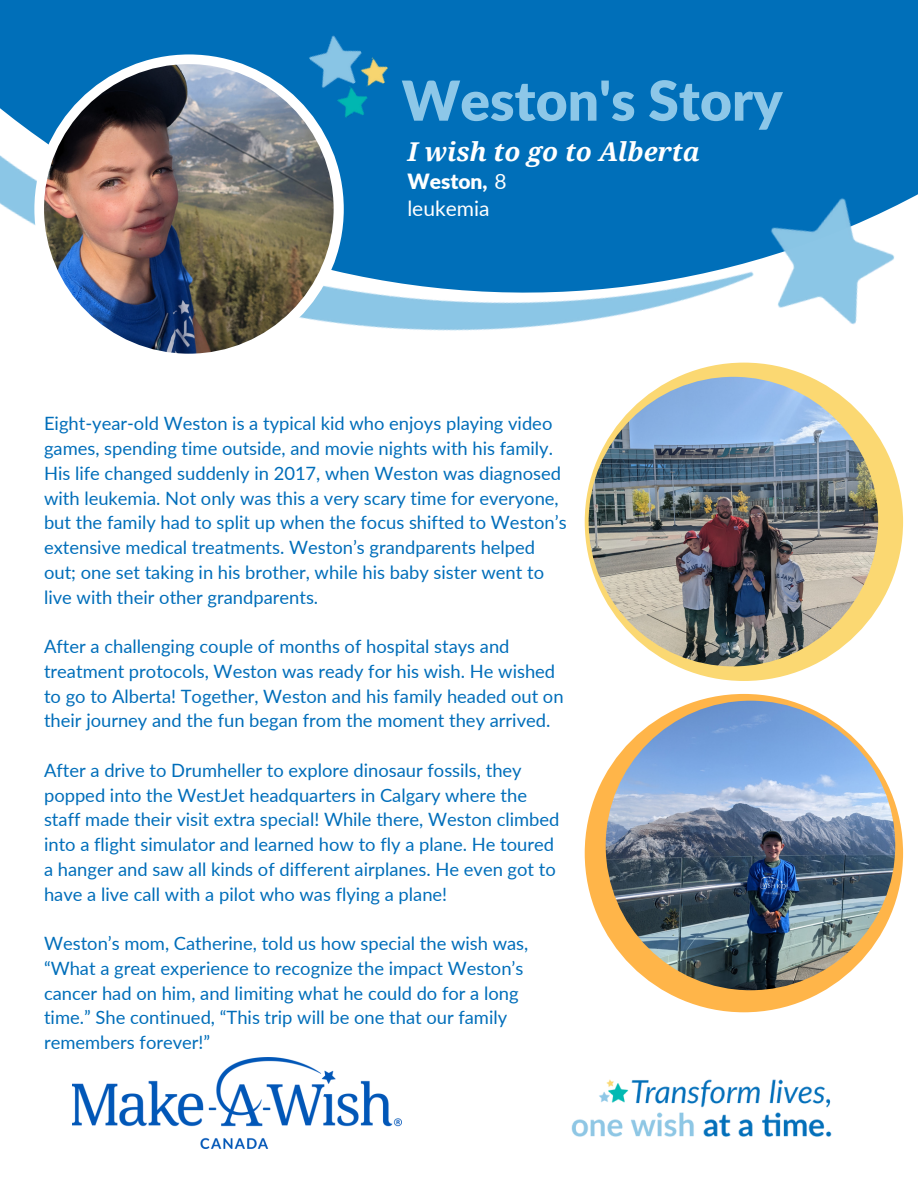
<style>
.page{position:relative;width:918px;height:1188px;background:#fff}
.page>*{position:absolute;margin:0;border:0;box-sizing:border-box;transform-origin:0 0}
.t1{font:900 55.05px "Lato";color:#8dc7e8}
.t2{font:italic 700 25.95px "Droid Serif";color:#fff}
.t3{font:21px "Lato";color:#fff}
.t4{font:900 21px "Lato";color:#fff}
.t5{font:18.3px/24.8px "Lato";color:#006eba}
.s1{font-weight:400}
</style>
<div class="page">
<img style="left:73px;top:1057px;width:328px;height:91px">
<img style="left:571px;top:1079px;width:261px;height:58px">
<div style="left:585px;top:363px;width:318px;height:318px;background:#fbd872;border-radius:50%"></div>
<img style="left:589px;top:377px;width:289px;height:289px;border-radius:50%">
<div style="left:585px;top:694px;width:318px;height:318px;background:#ffb549;border-radius:50%"></div>
<img style="left:606px;top:701px;width:289px;height:289px;border-radius:50%">
<img style="left:586px;top:543px;width:316px;height:81px">
<img style="left:0;top:0;width:918px;height:543px">
<div style="left:34px;top:54px;width:310px;height:310px;background:#fff;border-radius:50%"></div>
<img style="left:44px;top:64px;width:290px;height:290px;border-radius:50%">
<img style="left:298px;top:26px;width:76px;height:75px">
<img style="left:355px;top:53px;width:39px;height:39px">
<img style="left:330px;top:81px;width:44px;height:44px">
<h1 class="t1" style="left:402px;top:66px;width:382px">Weston's Story</h1>
<h2 class="t2" style="left:407px;top:137px;width:294px">I wish to go to Alberta</h2>
<p class="t3" style="left:407px;top:195px;width:84px">leukemia</p>
<p class="t4" style="left:407px;top:168px;width:101px">Weston, <span class="s1">8</span></p>
<p class="t5" style="left:44px;top:411px;width:524px">Eight-year-old Weston is a typical kid who enjoys playing video games, spending time outside, and movie nights with his family.<br>His life changed suddenly in 2017, when Weston was diagnosed with leukemia. Not only was this a very scary time for everyone, but the family had to split up when the focus shifted to Weston’s extensive medical treatments. Weston’s grandparents helped out; one set taking in his brother, while his baby sister went to live with their other grandparents.</p>
<p class="t5" style="left:44px;top:634px;width:521px">After a challenging couple of months of hospital stays and treatment protocols, Weston was ready for his wish. He wished to go to Alberta! Together, Weston and his family headed out on their journey and the fun began from the moment they arrived.</p>
<p class="t5" style="left:44px;top:757px;width:517px">After a drive to Drumheller to explore dinosaur fossils, they popped into the WestJet headquarters in Calgary where the staff made their visit extra special! While there, Weston climbed into a flight simulator and learned how to fly a plane. He toured a hanger and saw all kinds of different airplanes. He even got to have a live call with a pilot who was flying a plane!</p>
<p class="t5" style="left:44px;top:931px;width:486px">Weston’s mom, Catherine, told us how special the wish was, “What a great experience to recognize the impact Weston’s cancer had on him, and limiting what he could do for a long time.” She continued, “This trip will be one that our family remembers forever!”</p>
</div>
